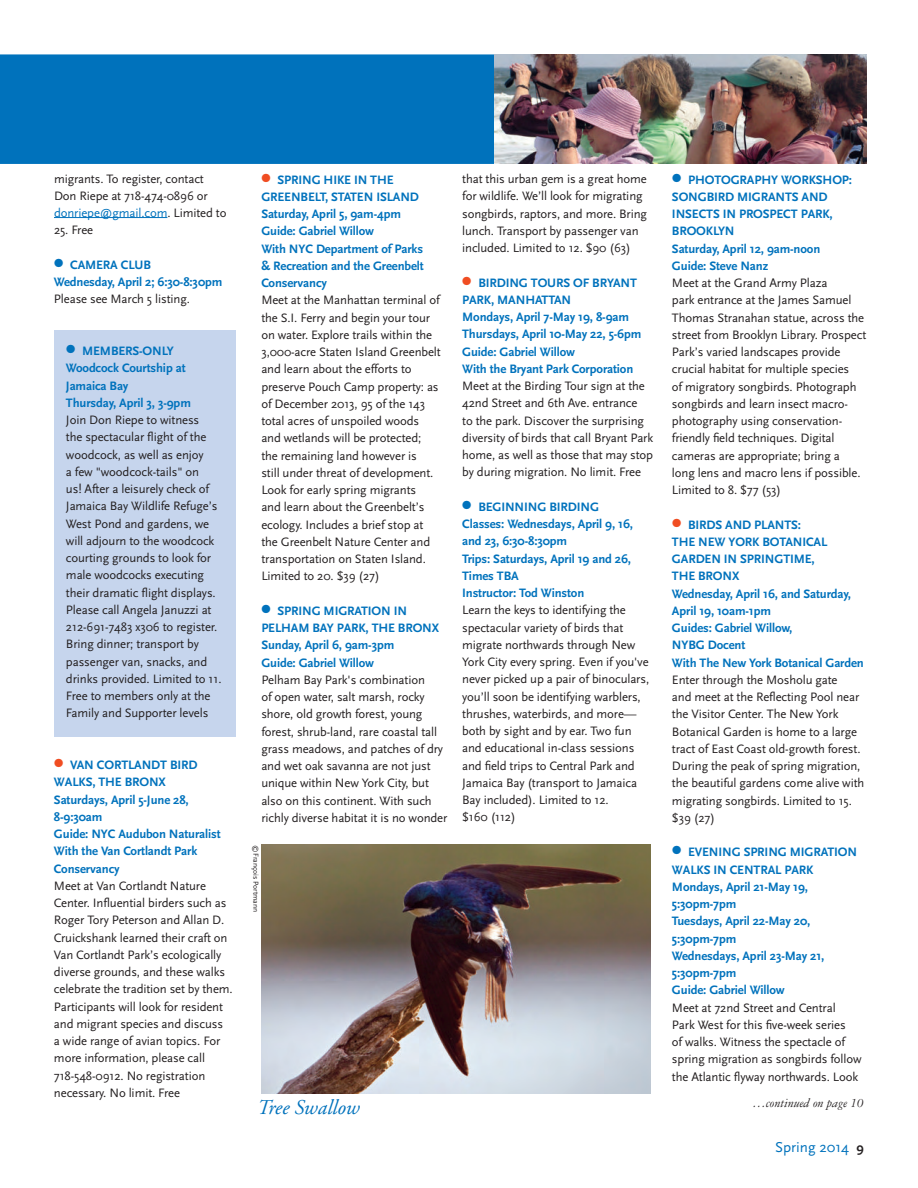
<style>
.page{position:relative;width:918px;height:1188px;background:#fff}
.page>*{position:absolute;margin:0;border:0;box-sizing:border-box;transform-origin:0 0}
.t1{font:italic 21px "Adobe Garamond Pro";color:#0072bc}
.t2{font:15px "Scala Sans";color:#0072bc}
.t3{font:italic 13.5px "Garamond Three";color:#231f20}
.t4{font:12.75px/17.2px "Scala Sans";letter-spacing:-.01em;color:#231f20}
.t5{font:700 12.75px/17.2px "Scala Sans";letter-spacing:-.01em;color:#0072bc}
.t6{font:7.5px "Scala Sans";color:#231f20}
.s1{color:#0072bc}
.s2{font-size:26.25px}
.s3{font-size:26.25px;color:#f04d22}
.s4{font-weight:700;font-size:13.5px;color:#231f20}
</style>
<div class="page">
<div style="left:54px;top:330px;width:181px;height:406px;background:#c6d5ed"></div>
<div style="left:0;top:54px;width:495px;height:110px;background:#0072bc"></div>
<img style="left:495px;top:54px;width:372px;height:110px">
<hr style="left:54px;top:217px;width:113px;height:1px;background:#0072bc">
<img style="left:261px;top:844px;width:389px;height:249px">
<p class="t4" style="left:54px;top:170px;width:174px">migrants. To register, contact<br>Don Riepe at 718-474-0896 or <span class="s1">donriepe@gmail.com</span>. Limited to</p>
<p class="t4" style="left:54px;top:222px;width:41px">25. Free</p>
<p class="t5" style="left:54px;top:257px;width:170px"><span class="s2">•</span> CAMERA CLUB<br>Wednesday, April 2; 6:30-8:30pm</p>
<p class="t4" style="left:54px;top:291px;width:137px">Please see M arch 5 listing.</p>
<p class="t5" style="left:66px;top:343px;width:126px"><span class="s2">•</span> MEMBERS-ONLY<br>Woodcock Courtship at<br>Jamaica Bay<br>Thursday, April 3, 3-9pm</p>
<p class="t4" style="left:66px;top:412px;width:157px">Join Don Riepe to witness<br>the spectacular flight of the woodcock, as well as enjoy<br>a few "woodcock-tails" on<br>us! After a leisurely check of<br>Jamaica Bay Wildlife Refuge’s<br>West Pond and gardens, we will adjourn to the woodcock courting grounds to look for male woodcocks executing their dramatic flight displays.<br>Please call Angela Januzzi at<br>212-691-7483 x306 to register.<br>Bring dinner; transport by passenger van, snacks, and drinks provided. Limited to 11.<br>Free to members only at the<br>Family and Supporter levels</p>
<p class="t5" style="left:54px;top:757px;width:168px"><span class="s3">•</span> VAN CORTLANDT BIRD<br>WALKS, THE BRONX<br>Saturdays, April 5-June 28,<br>8-9:30am<br>Guide: NYC Audubon Naturalist<br>With the Van Cortlandt Park<br>Conservancy</p>
<p class="t4" style="left:54px;top:877px;width:180px">M eet at Van Cortlandt N ature<br>Center. I nfluential birders such as<br>Roger Tory Peterson and Allan D.<br>Cruickshank learned their craft on<br>Van Cortlandt Park’s ecologically diverse grounds, and these walks celebrate the tradition set by them.<br>Participants will look for resident and migrant species and discuss<br>a wide range of avian topics. For more information, please call<br>718-548-0912. N o registration necessary. N o limit. Free</p>
<p class="t5" style="left:261px;top:171px;width:164px"><span class="s3">•</span> SPRING HIKE IN THE<br>GREENBELT, STATEN ISLAND<br>Saturday, April 5, 9am-4pm<br>Guide: Gabriel Willow<br>With NYC Department of Parks &amp; Recreation and the Greenbelt<br>Conservancy</p>
<p class="t4" style="left:261px;top:292px;width:181px">Meet at the M anhattan terminal of the S.I . Ferry and begin your tour on water. Explore trails within the<br>3,000-acre Staten I sland Greenbelt and learn about the efforts to preserve Pouch Camp property: as of December 2013, 95 of the 143 total acres of unspoiled woods and wetlands will be protected;<br>the remaining land however is<br>still under threat of development.<br>Look for early spring migrants<br>and learn about the Greenbelt’s ecology. I ncludes a brief stop at the Greenbelt N ature Center and transportation on Staten I sland.<br>Limited to 20. $39 (27)</p>
<p class="t5" style="left:261px;top:602px;width:179px"><span class="s2">•</span> SPRING MIGRATION IN<br>PELHAM BAY PARK, THE BRONX<br>Sunday, April 6, 9am-3pm<br>Guide: Gabriel Willow</p>
<p class="t4" style="left:261px;top:671px;width:188px">Pelham Bay Park's combination<br>of open water, salt marsh, rocky shore, old growth forest, young forest, shrub-land, rare coastal tall grass meadows, and patches of dry and wet oak savanna are not just unique within N ew York City, but also on this continent. With such richly diverse habitat it is no wonder</p>
<p class="t6" style="left:260px;top:845px;width:68px;rotate:90deg">©François Portmann</p>
<p class="t4" style="left:462px;top:171px;width:186px">that this urban gem is a great home for wildlife. We’ll look for migrating songbirds, raptors, and more. Bring lunch. Transport by passenger van included. Limited to 12. $90 (63)</p>
<p class="t5" style="left:462px;top:274px;width:181px"><span class="s3">•</span> BIRDING TOURS OF BRYANT<br>PARK, MANHATTAN<br>Mondays, April 7-May 19, 8-9am<br>Thursdays, April 10-May 22, 5-6pm<br>Guide: Gabriel Willow<br>With the Bryant Park Corporation</p>
<p class="t4" style="left:462px;top:378px;width:193px">Meet at the Birding Tour sign at the 42nd Street and 6th Ave. entrance<br>to the park. Discover the surprising diversity of birds that call B ryant Park home, as well as those that may stop by during migration. N o limit. Free</p>
<p class="t5" style="left:462px;top:498px;width:172px"><span class="s2">•</span> BEGINNING BIRDING<br>Classes: Wednesdays, April 9, 16, and 23, 6:30-8:30pm<br>Trips: Saturdays, April 19 and 26,<br>Times TBA<br>Instructor: Tod Winston</p>
<p class="t4" style="left:462px;top:602px;width:189px">Learn the keys to identifying the spectacular variety of birds that migrate northwards through N ew<br>York City every spring. Even if you've never picked up a pair of binoculars, you’ll soon be identifying warblers, thrushes, waterbirds, and more— both by sight and by ear. Two fun and educational in-class sessions and field trips to Central Park and<br>Jamaica Bay (transport to Jamaica<br>Bay included). Limited to 12.<br>$160 (112)</p>
<h1 class="t1" style="left:257px;top:1095px;width:104px">Tree Swallow</h1>
<p class="t5" style="left:672px;top:171px;width:182px"><span class="s2">•</span> PHOTOGRAPHY WORKSHOP:<br>SONGBIRD MIGRANTS AND<br>INSECTS IN PROSPECT PARK,<br>BROOKLYN<br>Saturday, April 12, 9am-noon<br>Guide: Steve Nanz</p>
<p class="t4" style="left:672px;top:275px;width:196px">M eet at the Grand Army Plaza<br>park entrance at the James Samuel Thomas Stranahan statue, across the street from B rooklyn Library. Prospect Park’s varied landscapes provide crucial habitat for multiple species<br>of migratory songbirds. Photograph songbirds and learn insect macro&shy;photography using conservation&shy;friendly field techniques. Digital cameras are appropriate; bring a<br>long lens and macro lens if possible.<br>Limited to 8. $77 (53)</p>
<p class="t5" style="left:672px;top:516px;width:193px"><span class="s3">•</span> BIRDS AND PLANTS:<br>THE NEW YORK BOTANICAL<br>GARDEN IN SPRINGTIME,<br>THE BRONX<br>Wednesday, April 16, and Saturday,<br>April 19, 10am-1pm<br>Guides: Gabriel Willow,<br>NYBG Docent<br>With The New York Botanical Garden</p>
<p class="t4" style="left:672px;top:671px;width:194px">Enter through the Mosholu gate<br>and meet at the Reflecting Pool near the Visitor Center. The N ew York<br>Botanical Garden is home to a large tract of East Coast old-growth forest.<br>During the peak of spring migration, the beautiful gardens come alive with migrating songbirds. Limited to 15. $39 (27)</p>
<p class="t5" style="left:672px;top:844px;width:187px"><span class="s2">•</span> EVENING SPRING MIGRATION<br>WALKS IN CENTRAL PARK<br>Mondays, April 21-May 19,<br>5:30pm-7pm<br>Tuesdays, April 22-May 20,<br>5:30pm-7pm<br>Wednesdays, April 23-May 21,<br>5:30pm-7pm<br>Guide: Gabriel Willow</p>
<p class="t4" style="left:672px;top:999px;width:191px">M eet at 72nd Street and Central Park West for this five-week series<br>of walks. Witness the spectacle of spring migration as songbirds follow the Atlantic flyway northwards. Look</p>
<p class="t3" style="left:753px;top:1096px;width:113px">…continued on page 10</p>
<p class="t2" style="left:775px;top:1139px;width:90px">Spring 2014 <span class="s4">9</span></p>
</div>
